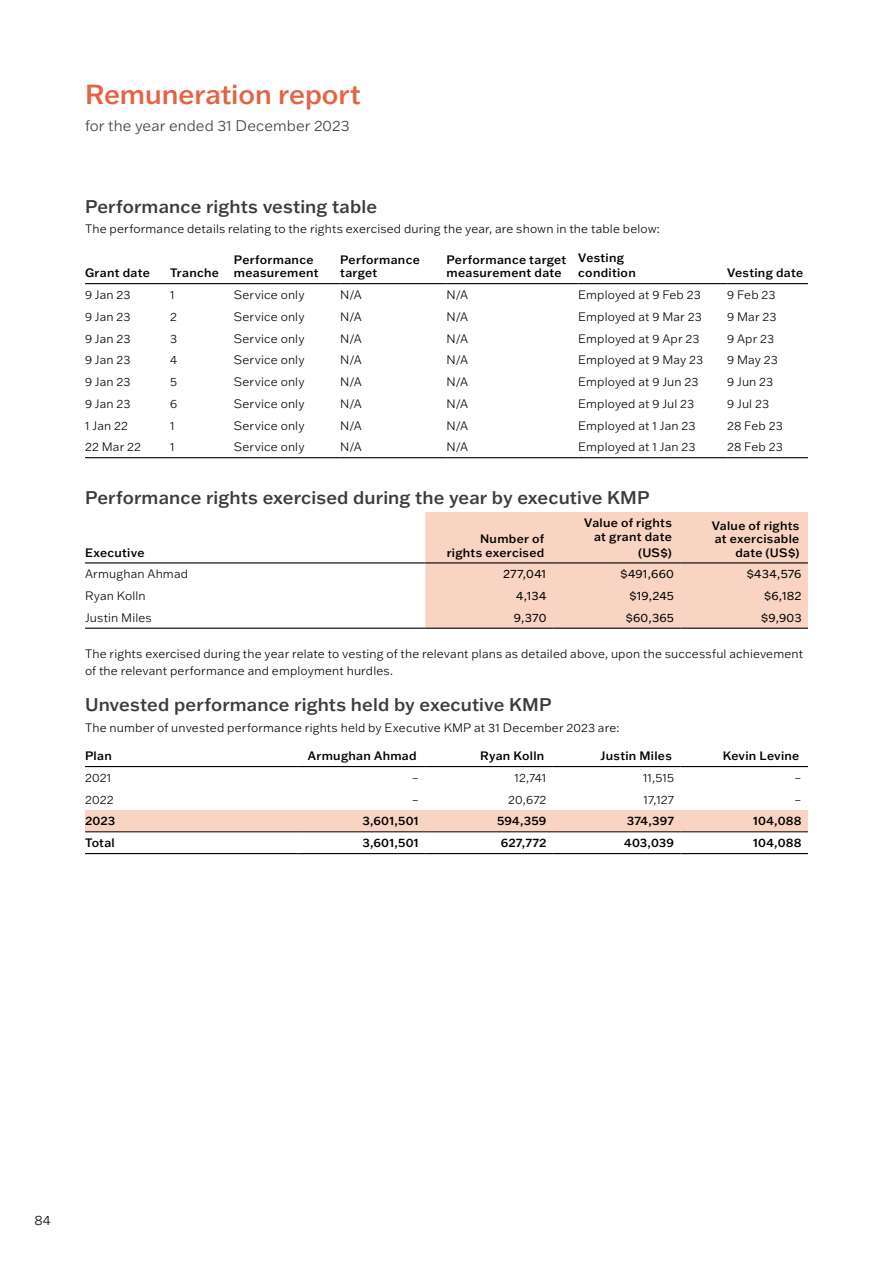
<style>
.page{position:relative;width:893px;height:1263px;background:#fff}
.page>*{position:absolute;margin:0;border:0;box-sizing:border-box;transform-origin:0 0}
.t1{font:500 27px "Franklin Gothic ATF";color:#e56342}
.t2{font:500 18px "Franklin Gothic ATF";letter-spacing:.01em;color:#3b3b3a}
.t3{font:300 15px "Franklin Gothic ATF";letter-spacing:.005em;color:#3b3b3a}
.t4{font:300 13.5px "Franklin Gothic ATF";color:#000}
.t5{font:300 12px/16.5px "Franklin Gothic ATF";letter-spacing:.015em;color:#000}
.t6{font:500 12px/13.5px "Franklin Gothic ATF";letter-spacing:.025em;color:#000}
.t7{font:12px "Franklin Gothic ATF";letter-spacing:.015em;color:#000}
</style>
<div class="page">
<hr style="left:85px;top:283px;width:85px;height:1px;background:#000">
<hr style="left:170px;top:283px;width:64px;height:1px;background:#000">
<hr style="left:234px;top:283px;width:106px;height:1px;background:#000">
<hr style="left:340px;top:283px;width:106px;height:1px;background:#000">
<hr style="left:446px;top:283px;width:132px;height:1px;background:#000">
<hr style="left:578px;top:283px;width:149px;height:1px;background:#000">
<hr style="left:727px;top:283px;width:81px;height:1px;background:#000">
<hr style="left:85px;top:457px;width:85px;height:1px;background:#000">
<hr style="left:170px;top:457px;width:64px;height:1px;background:#000">
<hr style="left:234px;top:457px;width:106px;height:1px;background:#000">
<hr style="left:340px;top:457px;width:106px;height:1px;background:#000">
<hr style="left:446px;top:457px;width:132px;height:1px;background:#000">
<hr style="left:578px;top:457px;width:149px;height:1px;background:#000">
<hr style="left:727px;top:457px;width:81px;height:1px;background:#000">
<div style="left:425px;top:512px;width:383px;height:116px;background:#f9d4c3"></div>
<hr style="left:85px;top:562px;width:340px;height:1px;background:#000">
<hr style="left:85px;top:628px;width:340px;height:1px;background:#000">
<hr style="left:425px;top:562px;width:128px;height:1px;background:#000">
<hr style="left:553px;top:562px;width:127px;height:1px;background:#000">
<hr style="left:680px;top:562px;width:128px;height:1px;background:#000">
<hr style="left:425px;top:628px;width:128px;height:1px;background:#000">
<hr style="left:553px;top:628px;width:127px;height:1px;background:#000">
<hr style="left:680px;top:628px;width:128px;height:1px;background:#000">
<div style="left:85px;top:810px;width:723px;height:21px;background:#f9d4c3"></div>
<hr style="left:85px;top:766px;width:213px;height:1px;background:#000">
<hr style="left:298px;top:766px;width:127px;height:1px;background:#000">
<hr style="left:425px;top:766px;width:128px;height:1px;background:#000">
<hr style="left:553px;top:766px;width:127px;height:1px;background:#000">
<hr style="left:680px;top:766px;width:128px;height:1px;background:#000">
<hr style="left:85px;top:853px;width:213px;height:1px;background:#000">
<hr style="left:298px;top:853px;width:127px;height:1px;background:#000">
<hr style="left:425px;top:853px;width:128px;height:1px;background:#000">
<hr style="left:553px;top:853px;width:127px;height:1px;background:#000">
<hr style="left:680px;top:853px;width:128px;height:1px;background:#000">
<hr style="left:85px;top:831px;width:213px;height:1px;background:#000">
<hr style="left:298px;top:831px;width:127px;height:1px;background:#000">
<hr style="left:425px;top:831px;width:128px;height:1px;background:#000">
<hr style="left:553px;top:831px;width:127px;height:1px;background:#000">
<hr style="left:680px;top:831px;width:128px;height:1px;background:#000">
<h1 class="t1" style="left:85px;top:77px;width:277px">Remuneration report</h1>
<p class="t3" style="left:85px;top:116px;width:266px">for the year ended 31 December 2023</p>
<h2 class="t2" style="left:85px;top:194px;width:294px">Performance rights vesting table</h2>
<p class="t5" style="left:85px;top:221px;width:576px">The performance details relating to the rights exercised during the year, are shown in the table below:</p>
<p class="t6" style="left:85px;top:266px;width:66px">Grant date</p>
<p class="t6" style="left:170px;top:266px;width:51px">Tranche</p>
<p class="t6" style="left:234px;top:252px;width:86px">Performance measurement</p>
<p class="t6" style="left:340px;top:252px;width:81px">Performance target</p>
<p class="t6" style="left:446px;top:252px;width:121px">Performance target measurement date</p>
<p class="t6" style="left:578px;top:249px;width:59px;line-height:15.6px">Vesting condition</p>
<p class="t6" style="left:727px;top:266px;width:77px">Vesting date</p>
<p class="t5" style="left:85px;top:286px;width:47px">9 Jan 23</p>
<p class="t5" style="left:170px;top:286px;width:6px">1</p>
<p class="t5" style="left:234px;top:286px;width:72px">Service only</p>
<p class="t5" style="left:340px;top:286px;width:23px">N/A</p>
<p class="t5" style="left:446px;top:286px;width:23px">N/A</p>
<p class="t5" style="left:578px;top:286px;width:124px">Employed at 9 Feb 23</p>
<p class="t5" style="left:727px;top:286px;width:50px">9 Feb 23</p>
<p class="t5" style="left:85px;top:308px;width:47px">9 Jan 23</p>
<p class="t5" style="left:170px;top:308px;width:8px">2</p>
<p class="t5" style="left:234px;top:308px;width:72px">Service only</p>
<p class="t5" style="left:340px;top:308px;width:23px">N/A</p>
<p class="t5" style="left:446px;top:308px;width:23px">N/A</p>
<p class="t5" style="left:578px;top:308px;width:125px">Employed at 9 Mar 23</p>
<p class="t5" style="left:727px;top:308px;width:51px">9 Mar 23</p>
<p class="t5" style="left:85px;top:330px;width:47px">9 Jan 23</p>
<p class="t5" style="left:170px;top:330px;width:8px">3</p>
<p class="t5" style="left:234px;top:330px;width:72px">Service only</p>
<p class="t5" style="left:340px;top:330px;width:23px">N/A</p>
<p class="t5" style="left:446px;top:330px;width:23px">N/A</p>
<p class="t5" style="left:578px;top:330px;width:123px">Employed at 9 Apr 23</p>
<p class="t5" style="left:727px;top:330px;width:49px">9 Apr 23</p>
<p class="t5" style="left:85px;top:351px;width:47px">9 Jan 23</p>
<p class="t5" style="left:170px;top:351px;width:9px">4</p>
<p class="t5" style="left:234px;top:351px;width:72px">Service only</p>
<p class="t5" style="left:340px;top:351px;width:23px">N/A</p>
<p class="t5" style="left:446px;top:351px;width:23px">N/A</p>
<p class="t5" style="left:578px;top:351px;width:126px">Employed at 9 May 23</p>
<p class="t5" style="left:727px;top:351px;width:52px">9 May 23</p>
<p class="t5" style="left:85px;top:373px;width:47px">9 Jan 23</p>
<p class="t5" style="left:170px;top:373px;width:8px">5</p>
<p class="t5" style="left:234px;top:373px;width:72px">Service only</p>
<p class="t5" style="left:340px;top:373px;width:23px">N/A</p>
<p class="t5" style="left:446px;top:373px;width:23px">N/A</p>
<p class="t5" style="left:578px;top:373px;width:122px">Employed at 9 Jun 23</p>
<p class="t5" style="left:727px;top:373px;width:48px">9 Jun 23</p>
<p class="t5" style="left:85px;top:395px;width:47px">9 Jan 23</p>
<p class="t5" style="left:170px;top:395px;width:9px">6</p>
<p class="t5" style="left:234px;top:395px;width:72px">Service only</p>
<p class="t5" style="left:340px;top:395px;width:23px">N/A</p>
<p class="t5" style="left:446px;top:395px;width:23px">N/A</p>
<p class="t5" style="left:578px;top:395px;width:117px">Employed at 9 Jul 23</p>
<p class="t5" style="left:727px;top:395px;width:43px">9 Jul 23</p>
<p class="t5" style="left:85px;top:417px;width:44px">1 Jan 22</p>
<p class="t5" style="left:170px;top:417px;width:6px">1</p>
<p class="t5" style="left:234px;top:417px;width:72px">Service only</p>
<p class="t5" style="left:340px;top:417px;width:23px">N/A</p>
<p class="t5" style="left:446px;top:417px;width:23px">N/A</p>
<p class="t5" style="left:578px;top:417px;width:119px">Employed at 1 Jan 23</p>
<p class="t5" style="left:727px;top:417px;width:57px">28 Feb 23</p>
<p class="t5" style="left:85px;top:438px;width:57px">22 Mar 22</p>
<p class="t5" style="left:170px;top:438px;width:6px">1</p>
<p class="t5" style="left:234px;top:438px;width:72px">Service only</p>
<p class="t5" style="left:340px;top:438px;width:23px">N/A</p>
<p class="t5" style="left:446px;top:438px;width:23px">N/A</p>
<p class="t5" style="left:578px;top:438px;width:119px">Employed at 1 Jan 23</p>
<p class="t5" style="left:727px;top:438px;width:57px">28 Feb 23</p>
<h2 class="t2" style="left:85px;top:485px;width:566px">Performance rights exercised during the year by executive KMP</h2>
<p class="t6" style="left:85px;top:545px;width:61px">Executive</p>
<p class="t6" style="left:447px;top:532px;width:99px;text-align:right">Number of rights exercised</p>
<p class="t6" style="left:584px;top:516px;width:89px;text-align:right">Value of rights at grant date</p>
<p class="t6" style="left:638px;top:545px;width:35px">(US$)</p>
<p class="t6" style="left:712px;top:518px;width:89px;text-align:right">Value of rights at exercisable date (US$)</p>
<p class="t5" style="left:85px;top:565px;width:105px">Armughan Ahmad</p>
<p class="t7" style="left:503px;top:566px;width:45px">277,041</p>
<p class="t7" style="left:620px;top:566px;width:55px">$491,660</p>
<p class="t7" style="left:747px;top:566px;width:56px">$434,576</p>
<p class="t5" style="left:85px;top:587px;width:62px">Ryan Kolln</p>
<p class="t7" style="left:516px;top:588px;width:32px">4,134</p>
<p class="t7" style="left:629px;top:588px;width:46px">$19,245</p>
<p class="t7" style="left:764px;top:588px;width:39px">$6,182</p>
<p class="t5" style="left:85px;top:609px;width:68px">Justin Miles</p>
<p class="t7" style="left:514px;top:609px;width:34px">9,370</p>
<p class="t7" style="left:626px;top:609px;width:50px">$60,365</p>
<p class="t7" style="left:761px;top:609px;width:42px">$9,903</p>
<p class="t5" style="left:85px;top:645px;width:720px">The rights exercised during the year relate to vesting of the relevant plans as detailed above, upon the successful achievement of the relevant performance and employment hurdles.</p>
<h2 class="t2" style="left:85px;top:693px;width:468px">Unvested performance rights held by executive KMP</h2>
<p class="t5" style="left:85px;top:719px;width:536px">The number of unvested performance rights held by Executive KMP at 31 December 2023 are:</p>
<p class="t6" style="left:85px;top:749px;width:28px">Plan</p>
<p class="t6" style="left:308px;top:749px;width:110px">Armughan Ahmad</p>
<p class="t6" style="left:480px;top:749px;width:66px">Ryan Kolln</p>
<p class="t6" style="left:600px;top:749px;width:73px">Justin Miles</p>
<p class="t6" style="left:723px;top:749px;width:78px">Kevin Levine</p>
<p class="t5" style="left:85px;top:769px;width:28px">2021</p>
<p class="t5" style="left:412px;top:769px;width:8px">–</p>
<p class="t5" style="left:515px;top:769px;width:33px">12,741</p>
<p class="t5" style="left:643px;top:769px;width:33px">11,515</p>
<p class="t5" style="left:795px;top:769px;width:8px">–</p>
<p class="t5" style="left:85px;top:791px;width:30px">2022</p>
<p class="t5" style="left:412px;top:791px;width:8px">–</p>
<p class="t5" style="left:508px;top:791px;width:40px">20,672</p>
<p class="t5" style="left:644px;top:791px;width:32px">17,127</p>
<p class="t5" style="left:795px;top:791px;width:8px">–</p>
<p class="t6" style="left:85px;top:814px;width:32px">2023</p>
<p class="t6" style="left:362px;top:814px;width:58px">3,601,501</p>
<p class="t6" style="left:497px;top:814px;width:51px">594,359</p>
<p class="t6" style="left:627px;top:814px;width:49px">374,397</p>
<p class="t6" style="left:753px;top:814px;width:50px">104,088</p>
<p class="t6" style="left:85px;top:836px;width:31px">Total</p>
<p class="t6" style="left:362px;top:836px;width:58px">3,601,501</p>
<p class="t6" style="left:501px;top:836px;width:47px">627,772</p>
<p class="t6" style="left:624px;top:836px;width:51px">403,039</p>
<p class="t6" style="left:753px;top:836px;width:50px">104,088</p>
<p class="t4" style="left:34px;top:1211px;width:18px">84</p>
</div>
